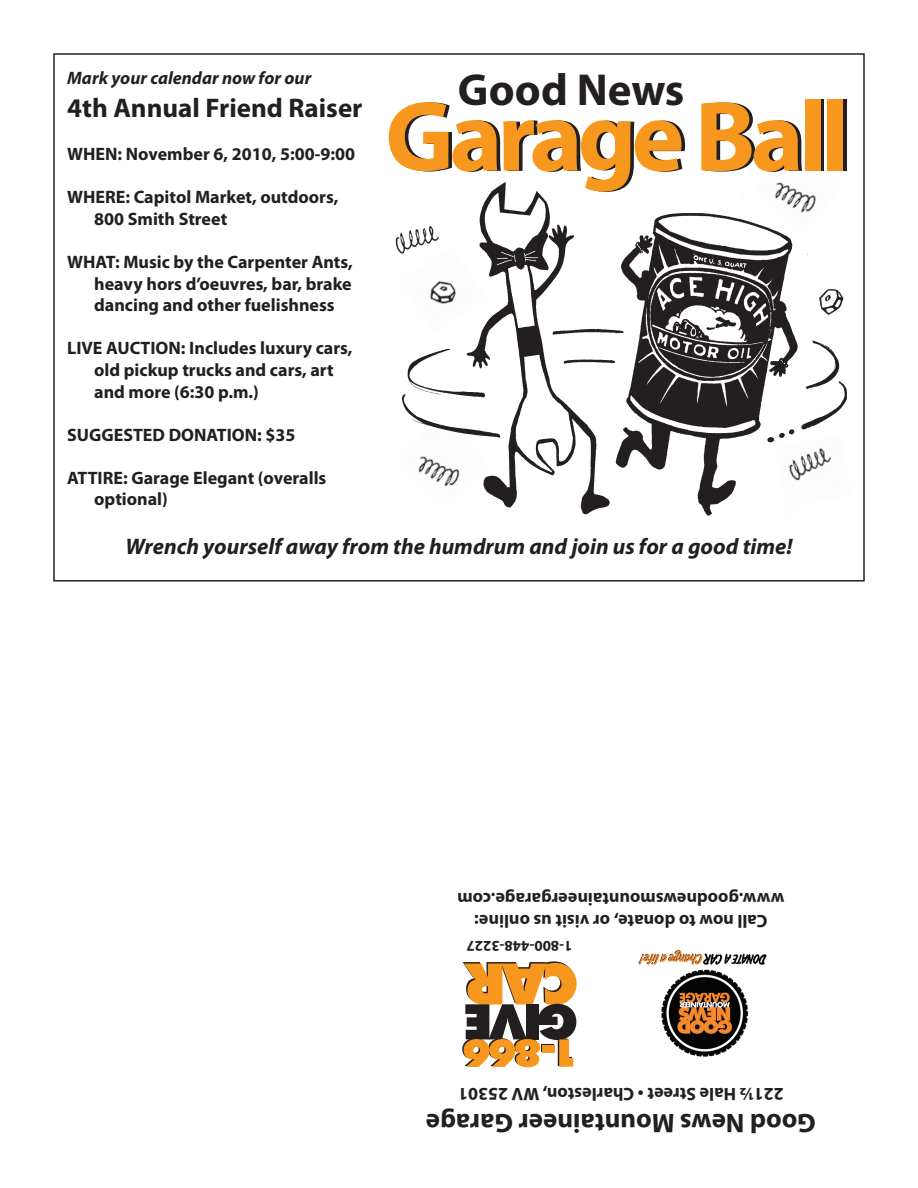
<style>
.page{position:relative;width:918px;height:1188px;background:#fff}
.page>*{position:absolute;margin:0;border:0;box-sizing:border-box;transform-origin:0 0}
.t1{font:700 100.5px "Myriad Pro";letter-spacing:-.05em;color:#f7971d}
.t2{font:700 45px "Myriad Pro";color:#231f20}
.t3{font:700 27px "Myriad Pro";color:#231f20}
.t4{font:italic 700 22.5px "Myriad Pro";color:#231f20}
.t5{font:700 18px/21.6px "Myriad Pro";color:#231f20}
.t6{font:italic 700 18px "Myriad Pro";color:#231f20}
.t7{font:700 15px "Myriad Pro";color:#231f20}
</style>
<div class="page">
<img style="left:638px;top:950px;width:129px;height:107px">
<svg style="left:462px;top:961px;width:115px;height:106px"></svg>
<img style="left:390px;top:182px;width:457px;height:336px">
<p class="t6" style="left:67px;top:67px;width:246px">Mark your calendar now for our</p>
<h3 class="t3" style="left:67px;top:90px;width:297px">4th Annual Friend Raiser</h3>
<p class="t5" style="left:67px;top:142px;width:290px">WHEN: November 6, 2010, 5:00-9:00</p>
<p class="t5" style="left:94px;top:186px;width:246px;text-indent:-27px">WHERE: Capitol Market, outdoors,<br>800 Smith Street</p>
<p class="t5" style="left:94px;top:250px;width:260px;text-align:justify;text-indent:-27px">WHAT: Music by the Carpenter Ants, heavy hors d’oeuvres, bar, brake dancing and other fuelishness</p>
<p class="t5" style="left:94px;top:337px;width:260px;text-indent:-27px">LIVE AUCTION: Includes luxury cars, old pickup trucks and cars, art and more (6:30 p.m.)</p>
<p class="t5" style="left:67px;top:423px;width:230px">SUGGESTED DONATION: $35</p>
<p class="t5" style="left:94px;top:466px;width:234px;text-indent:-27px">ATTIRE: Garage Elegant (overalls optional)</p>
<p class="t4" style="left:125px;top:532px;width:669px">Wrench yourself away from the humdrum and join us for a good time!</p>
<h2 class="t2" style="left:458px;top:60px;width:228px">Good News</h2>
<h1 class="t1" style="left:385px;top:71px;width:465px">Garage Ball</h1>
<p class="t5" style="left:785px;top:932px;width:329px;text-align:center;rotate:-180deg">Call now to donate, or visit us online: www.goodnewsmountaineergarage.com</p>
<p class="t7" style="left:572px;top:956px;width:108px;rotate:-180deg">1-800-448-3227</p>
<p class="t5" style="left:784px;top:1106px;width:327px;rotate:-180deg">221 21 / Hale Street • Charleston, WV 25301</p>
<h3 class="t3" style="left:816px;top:1140px;width:391px;rotate:-180deg">Good News Mountaineer Garage</h3>
</div>
